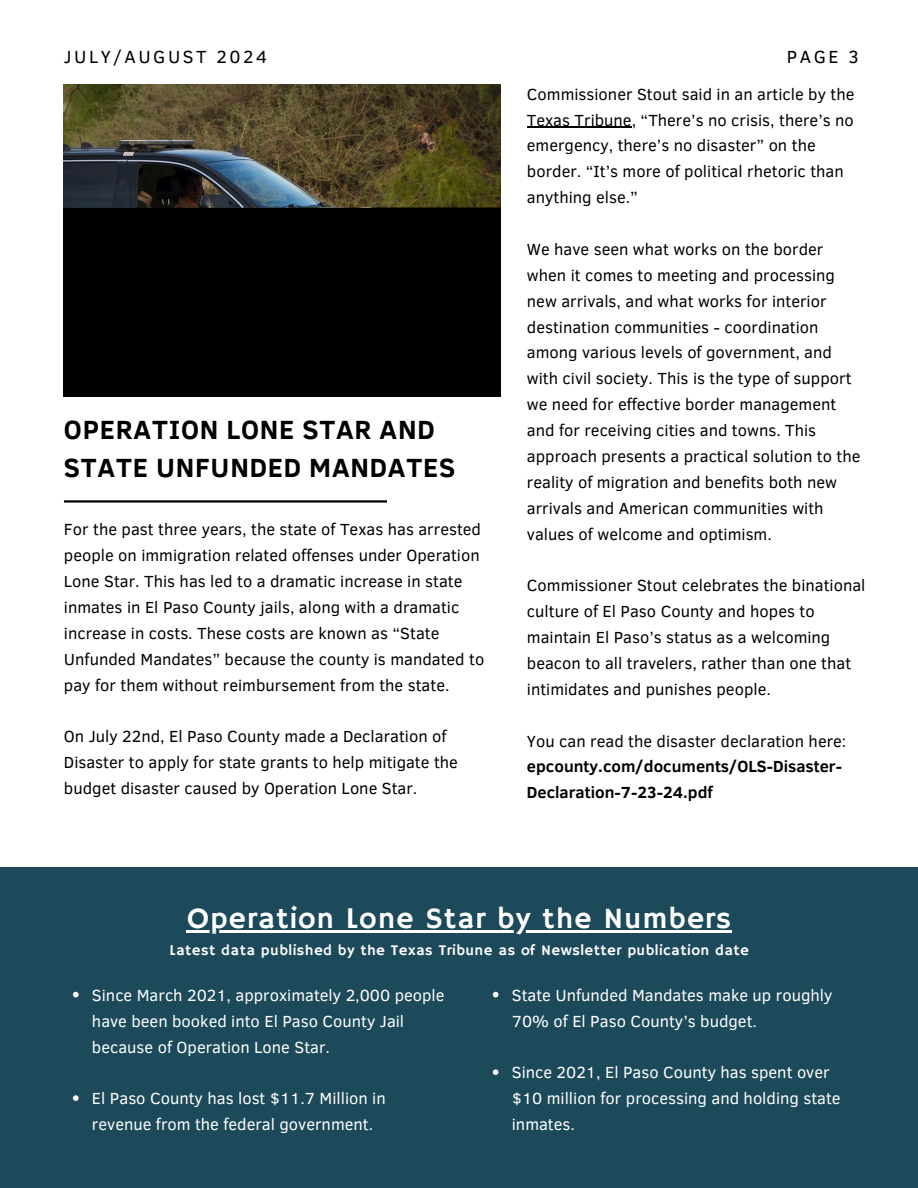
<style>
.page{position:relative;width:918px;height:1188px;background:#fff}
.page>*{position:absolute;margin:0;border:0;box-sizing:border-box;transform-origin:0 0}
.t1{font:30px "Hammersmith One";letter-spacing:.03em;color:#fff}
.t2{font:700 27px/37.2px "Clear Sans";letter-spacing:.03em;color:#000001}
.t3{font:18px "Clear Sans";letter-spacing:.14em;color:#000001}
.t4{font:16.5px/25.8px "Clear Sans";color:#000001}
.t5{font:16.5px/25.8px "Clear Sans";color:#fff}
.t6{font:700 16.5px/25.8px "Clear Sans";color:#000001}
.t7{font:15px "Hammersmith One";letter-spacing:.03em;color:#fff}
.s1{font-weight:400}
</style>
<div class="page">
<img style="left:64px;top:85px;width:436px;height:312px">
<hr style="left:64px;top:500px;width:323px;height:3px;background:#000">
<hr style="left:527px;top:127px;width:105px;height:1px;background:#000001">
<div style="left:0;top:867px;width:918px;height:321px;background:#1c4a5a"></div>
<p class="t3" style="left:64px;top:44px;width:205px">JULY/AUGUST 2024</p>
<p class="t3" style="left:787px;top:44px;width:73px">PAGE 3</p>
<h3 class="t2" style="left:64px;top:410px;width:393px">OPERATION LONE STAR AND<br>STATE UNFUNDED MANDATES</h3>
<h2 class="t4" style="left:64px;top:516px;width:422px">For the past three years, the state of Texas has arrested people on immigration related offenses under Operation Lone Star. This has led to a dramatic increase in state inmates in El Paso County jails, along with a dramatic increase in costs. These costs are known as “State Unfunded Mandates” because the county is mandated to pay for them without reimbursement from the state.</h2>
<h1 class="t4" style="left:64px;top:723px;width:395px">On July 22nd, El Paso County made a Declaration of<br>Disaster to apply for state grants to help mitigate the budget disaster caused by Operation Lone Star.</h1>
<h3 class="t4" style="left:527px;top:80px;width:329px">Commissioner Stout said in an article by the Texas Tribune, “There’s no crisis, there’s no emergency, there’s no disaster” on the border. “It’s more of political rhetoric than anything else.”</h3>
<h2 class="t4" style="left:527px;top:235px;width:335px">We have seen what works on the border when it comes to meeting and processing new arrivals, and what works for interior destination communities - coordination among various levels of government, and with civil society. This is the type of support we need for effective border management and for receiving cities and towns. This approach presents a practical solution to the reality of migration and benefits both new arrivals and American communities with values of welcome and optimism.</h2>
<h3 class="t4" style="left:527px;top:572px;width:340px">Commissioner Stout celebrates the binational culture of El Paso County and hopes to maintain El Paso’s status as a welcoming beacon to all travelers, rather than one that intimidates and punishes people.</h3>
<h3 class="t6" style="left:527px;top:727px;width:321px"><span class="s1">You can read the disaster declaration here: </span>epcounty.com/documents/OLS-Disaster-<br>Declaration-7-23-24.pdf</h3>
<h3 class="t1" style="left:187px;top:901px;width:546px">Operation Lone Star by the Numbers</h3>
<h3 class="t7" style="left:169px;top:941px;width:581px">Latest data published by the Texas Tribune as of Newsletter publication date</h3>
<p class="t5" style="left:92px;top:981px;width:354px">Since March 2021, approximately 2,000 people have been booked into El Paso County Jail because of Operation Lone Star.</p>
<p class="t5" style="left:92px;top:1085px;width:295px">El Paso County has lost $11.7 Million in revenue from the federal government.</p>
<p class="t5" style="left:512px;top:981px;width:322px">State Unfunded Mandates make up roughly<br>70% of El Paso County’s budget.</p>
<p class="t5" style="left:512px;top:1059px;width:330px">Since 2021, El Paso County has spent over $10 million for processing and holding state inmates.</p>
</div>
